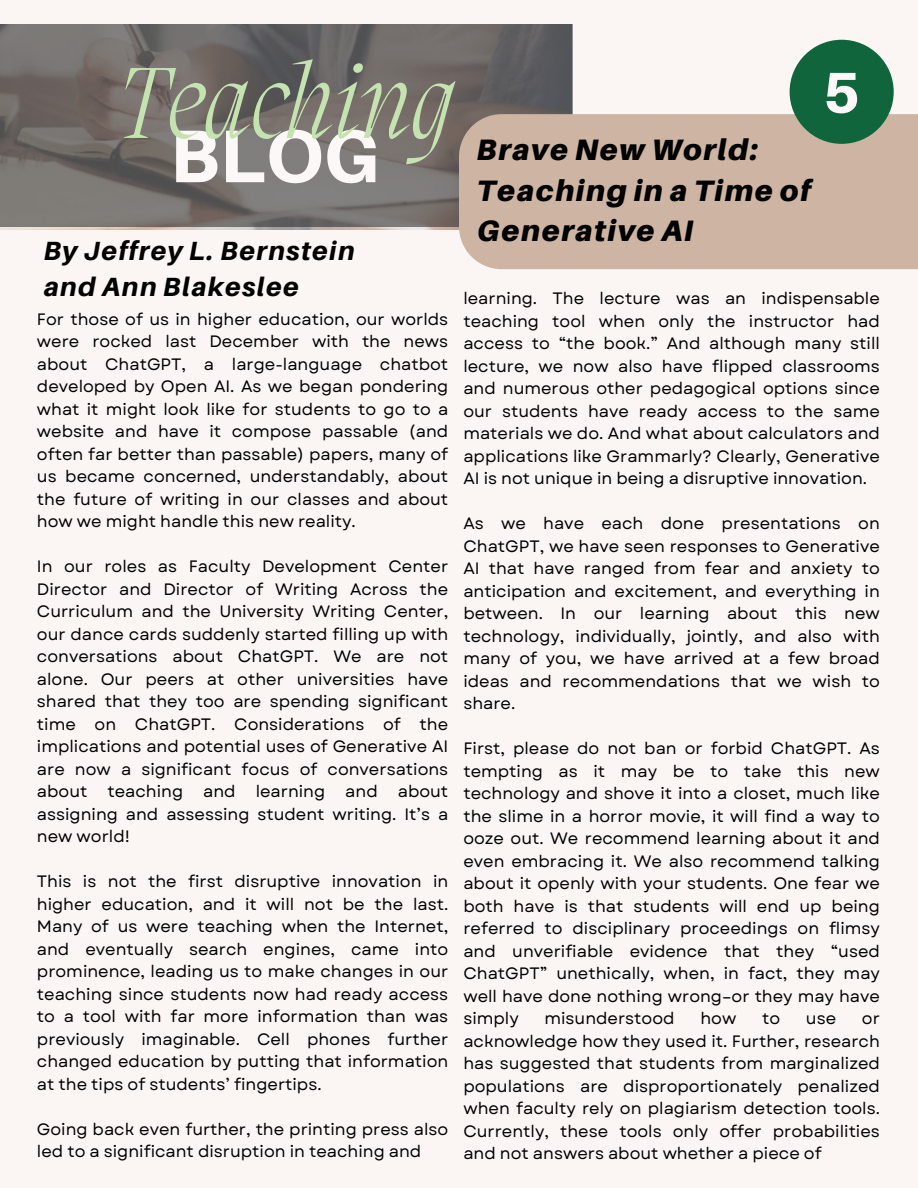
<style>
.page{position:relative;width:918px;height:1188px;background:#fbf6f3}
.page>*{position:absolute;margin:0;border:0;box-sizing:border-box;transform-origin:0 0}
.t1{font:italic 200 103.5px "Migra";color:#c5e3b1}
.t2{font:800 74.7px "Aileron";color:#fdf8f8}
.t3{font:800 57.6px "Aileron";color:#fdf8f8}
.t4{font:italic 900 29.55px/40.5px "Aileron";letter-spacing:.055em;color:#000}
.t5{font:italic 800 26.4px/36px "Aileron";letter-spacing:.055em;color:#000}
.t6{font:16.5px/22.5px "Garet";color:#000;text-align:justify}
</style>
<div class="page">
<svg style="left:0;top:24px;width:572px;height:203px"></svg>
<div style="left:459px;top:114px;width:459px;height:155px;background:#ceb4a2"></div>
<div style="left:790px;top:40px;width:104px;height:104px;background:#10653d;border-radius:50%"></div>
<p class="t1" style="left:118px;top:54px;width:337px">Teaching</p>
<p class="t2" style="left:170px;top:110px;width:211px">BLOG</p>
<p class="t5" style="left:44px;top:232px;width:312px">By Jeffrey L. Bernstein and Ann Blakeslee</p>
<p class="t6" style="left:37px;top:308px;width:413px">For those of us in higher education, our worlds were rocked last December with the news about ChatGPT, a large-language chatbot developed by Open AI. As we began pondering what it might look like for students to go to a website and have it compose passable (and often far better than passable) papers, many of us became concerned, understandably, about the future of writing in our classes and about how we might handle this new reality.</p>
<p class="t6" style="left:37px;top:555px;width:413px">In our roles as Faculty Development Center Director and Director of Writing Across the Curriculum and the University Writing Center, our dance cards suddenly started filling up with conversations about ChatGPT. We are not alone. Our peers at other universities have shared that they too are spending significant time on ChatGPT. Considerations of the implications and potential uses of Generative AI are now a significant focus of conversations about teaching and learning and about assigning and assessing student writing. It’s a new world!</p>
<p class="t6" style="left:37px;top:870px;width:413px">This is not the first disruptive innovation in higher education, and it will not be the last.<br>Many of us were teaching when the Internet, and eventually search engines, came into prominence, leading us to make changes in our teaching since students now had ready access to a tool with far more information than was previously imaginable. Cell phones further changed education by putting that information at the tips of students’ fingertips.</p>
<p class="t6" style="left:37px;top:1118px;width:413px">Going back even further, the printing press also led to a significant disruption in teaching and</p>
<p class="t4" style="left:477px;top:129px;width:335px">Brave New World:<br>Teaching in a Time of<br>Generative AI</p>
<p class="t3" style="left:823px;top:57px;width:38px">5</p>
<p class="t6" style="left:463px;top:287px;width:418px">learning. The lecture was an indispensable teaching tool when only the instructor had access to “the book.” And although many still lecture, we now also have flipped classrooms and numerous other pedagogical options since our students have ready access to the same materials we do. And what about calculators and applications like Grammarly? Clearly, Generative AI is not unique in being a disruptive innovation.</p>
<p class="t6" style="left:463px;top:512px;width:418px">As we have each done presentations on ChatGPT, we have seen responses to Generative AI that have ranged from fear and anxiety to anticipation and excitement, and everything in between. In our learning about this new technology, individually, jointly, and also with many of you, we have arrived at a few broad ideas and recommendations that we wish to share.</p>
<p class="t6" style="left:463px;top:737px;width:418px">First, please do not ban or forbid ChatGPT. As tempting as it may be to take this new technology and shove it into a closet, much like the slime in a horror movie, it will find a way to ooze out. We recommend learning about it and even embracing it. We also recommend talking about it openly with your students. One fear we both have is that students will end up being referred to disciplinary proceedings on flimsy and unverifiable evidence that they “used ChatGPT” unethically, when, in fact, they may well have done nothing wrong–or they may have simply</p>
<p class="t6" style="left:545px;top:1007px;width:132px">misunderstood</p>
<p class="t6" style="left:700px;top:1007px;width:37px">how</p>
<p class="t6" style="left:762px;top:1007px;width:20px">to</p>
<p class="t6" style="left:806px;top:1007px;width:32px">use</p>
<p class="t6" style="left:463px;top:1007px;width:418px;text-indent:399px">or acknowledge how they used it. Further, research has suggested that students from marginalized populations are disproportionately penalized when faculty rely on plagiarism detection tools.<br>Currently, these tools only offer probabilities and not answers about whether a piece of</p>
</div>
